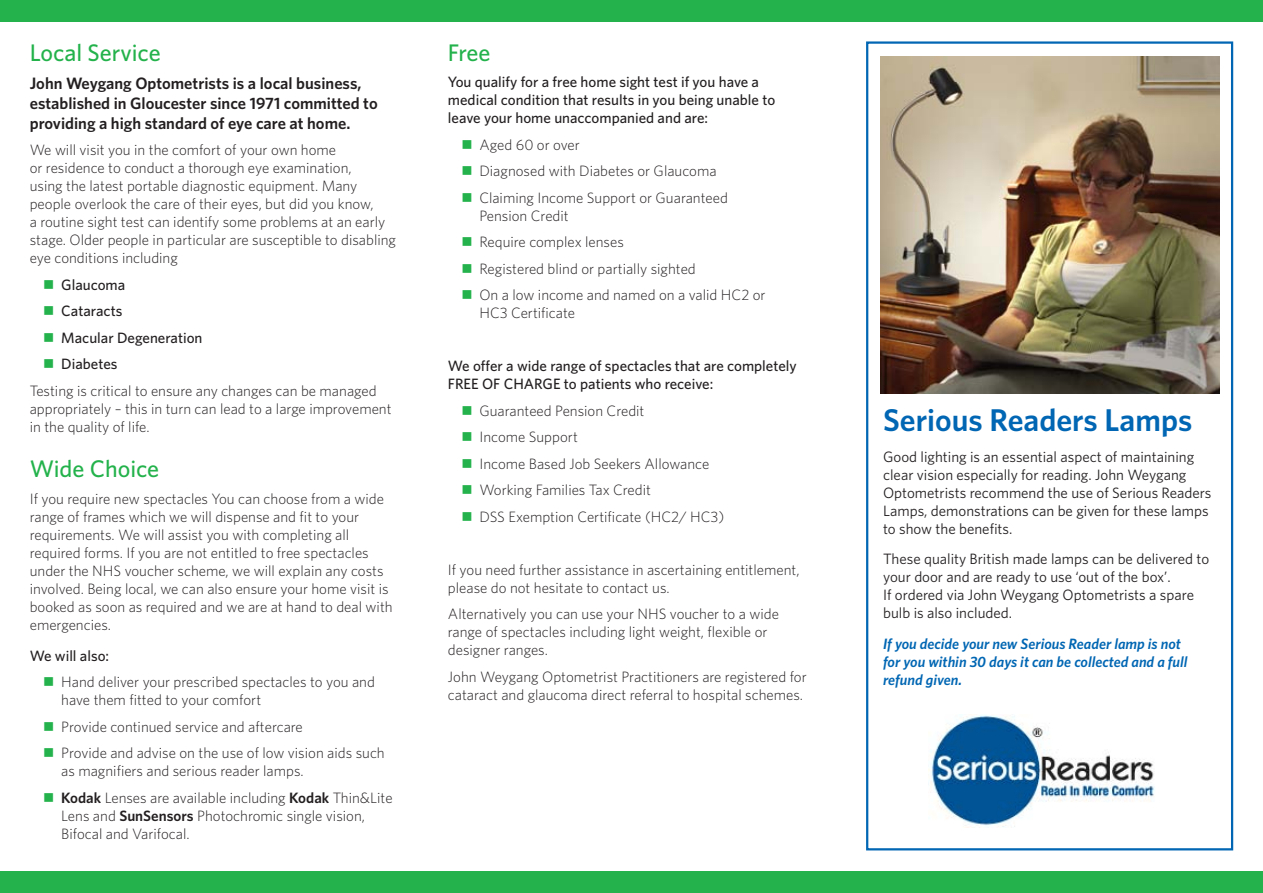
<style>
.page{position:relative;width:1263px;height:893px;background:#fff}
.page>*{position:absolute;margin:0;border:0;box-sizing:border-box;transform-origin:0 0}
.t1{font:600 31.5px "Whitney";color:#0166b3}
.t2{font:500 24px "Whitney";color:#23b24b}
.t3{font:600 16.5px/19.8px "Whitney";color:#231f20}
.t4{font:300 15px/18px "Whitney";color:#231f20}
.t5{font:15px/18px "Whitney";color:#231f20}
.t6{font:500 15px/18px "Whitney";color:#231f20}
.t7{font:italic 600 15px/18px "Whitney";color:#0166b3}
.s1{color:#23b24b}
.s2{font-weight:500}
.s3{font-weight:600}
</style>
<div class="page">
<div style="left:866px;top:41px;width:367px;height:809px;border:2px solid #0166b3"></div>
<div style="left:0;top:0;width:1263px;height:21px;background:#23b24b"></div>
<div style="left:0;top:872px;width:1263px;height:21px;background:#23b24b"></div>
<img style="left:928px;top:714px;width:227px;height:113px">
<img style="left:880px;top:57px;width:339px;height:337px">
<h2 class="t2" style="left:30px;top:36px;width:132px">Local Service</h2>
<p class="t3" style="left:30px;top:73px;width:349px">John Weygang Optometrists is a local business, established in Gloucester since 1971 committed to providing a high standard of eye care at home.</p>
<p class="t4" style="left:30px;top:140px;width:368px">We will visit you in the comfort of your own home<br>or residence to conduct a thorough eye examination,<br>using the latest portable diagnostic equipment. Many people overlook the care of their eyes, but did you know,<br>a routine sight test can identify some problems at an early stage. Older people in particular are susceptible to disabling eye conditions including</p>
<p class="t6" style="left:43px;top:275px;width:84px"><span class="s1">■</span> Glaucoma</p>
<p class="t6" style="left:43px;top:302px;width:81px"><span class="s1">■</span> Cataracts</p>
<p class="t6" style="left:43px;top:328px;width:161px"><span class="s1">■</span> Macular Degeneration</p>
<p class="t4" style="left:30px;top:350px;width:348px;line-height:26.5px;text-indent:14px"><span class="s1">■</span> <span class="s2">Diabetes<br></span>Testing is critical to ensure any changes can be managed</p>
<p class="t4" style="left:30px;top:399px;width:363px">appropriately – this in turn can lead to a large improvement in the quality of life.</p>
<h2 class="t2" style="left:30px;top:453px;width:131px">Wide Choice</h2>
<p class="t4" style="left:30px;top:489px;width:364px">If you require new spectacles You can choose from a wide range of frames which we will dispense and fit to your requirements. We will assist you with completing all required forms. If you are not entitled to free spectacles under the NHS voucher scheme, we will explain any costs involved. Being local, we can also ensure your home visit is booked as soon as required and we are at hand to deal with emergencies.</p>
<p class="t6" style="left:30px;top:646px;width:81px">We will also:</p>
<p class="t4" style="left:61px;top:672px;width:315px;text-indent:-18px"><span class="s1">■</span> Hand deliver your prescribed spectacles to you and have them fitted to your comfort</p>
<p class="t4" style="left:43px;top:717px;width:261px"><span class="s1">■</span> Provide continued service and aftercare</p>
<p class="t4" style="left:61px;top:743px;width:325px;text-indent:-18px"><span class="s1">■</span> Provide and advise on the use of low vision aids such as magnifiers and serious reader lamps.</p>
<p class="t4" style="left:61px;top:788px;width:333px;text-indent:-18px"><span class="s1">■</span> <span class="s3">Kodak</span> Lenses are available including <span class="s3">Kodak</span> Thin&amp;Lite<br>Lens and <span class="s3">SunSensors</span> Photochromic single vision,<br>Bifocal and Varifocal.</p>
<h2 class="t2" style="left:448px;top:36px;width:44px">Free</h2>
<p class="t6" style="left:448px;top:73px;width:329px">You qualify for a free home sight test if you have a medical condition that results in you being unable to leave your home unaccompanied and are:</p>
<p class="t4" style="left:461px;top:135px;width:120px"><span class="s1">■</span> Aged 60 or over</p>
<p class="t4" style="left:461px;top:161px;width:257px"><span class="s1">■</span> Diagnosed with Diabetes or Glaucoma</p>
<p class="t4" style="left:479px;top:188px;width:250px;text-indent:-18px"><span class="s1">■</span> Claiming Income Support or Guaranteed<br>Pension Credit</p>
<p class="t4" style="left:461px;top:232px;width:164px"><span class="s1">■</span> Require complex lenses</p>
<p class="t4" style="left:461px;top:259px;width:236px"><span class="s1">■</span> Registered blind or partially sighted</p>
<p class="t4" style="left:479px;top:286px;width:288px;text-indent:-18px"><span class="s1">■</span> On a low income and named on a valid HC2 or<br>HC3 Certificate</p>
<p class="t6" style="left:448px;top:357px;width:350px">We offer a wide range of spectacles that are completely<br>FREE OF CHARGE to patients who receive:</p>
<p class="t4" style="left:461px;top:401px;width:185px"><span class="s1">■</span> Guaranteed Pension Credit</p>
<p class="t4" style="left:461px;top:428px;width:118px"><span class="s1">■</span> Income Support</p>
<p class="t4" style="left:461px;top:454px;width:249px"><span class="s1">■</span> Income Based Job Seekers Allowance</p>
<p class="t4" style="left:461px;top:481px;width:191px"><span class="s1">■</span> Working Families Tax Credit</p>
<p class="t4" style="left:461px;top:507px;width:265px"><span class="s1">■</span> DSS Exemption Certificate (HC2/ HC3)</p>
<p class="t4" style="left:448px;top:560px;width:353px">If you need further assistance in ascertaining entitlement, please do not hesitate to contact us.</p>
<p class="t4" style="left:448px;top:605px;width:332px">Alternatively you can use your NHS voucher to a wide range of spectacles including light weight, flexible or designer ranges.</p>
<p class="t4" style="left:448px;top:667px;width:360px">John Weygang Optometrist Practitioners are registered for cataract and glaucoma direct referral to hospital schemes.</p>
<h1 class="t1" style="left:883px;top:399px;width:311px">Serious Readers Lamps</h1>
<p class="t5" style="left:883px;top:447px;width:330px">Good lighting is an essential aspect of maintaining clear vision especially for reading. John Weygang Optometrists recommend the use of Serious Readers Lamps, demonstrations can be given for these lamps to show the benefits.</p>
<p class="t5" style="left:883px;top:550px;width:328px">These quality British made lamps can be delivered to your door and are ready to use ‘out of the box’.<br>If ordered via John Weygang Optometrists a spare bulb is also included.</p>
<p class="t7" style="left:883px;top:635px;width:306px">If you decide your new Serious Reader lamp is not for you within 30 days it can be collected and a full refund given.</p>
</div>
